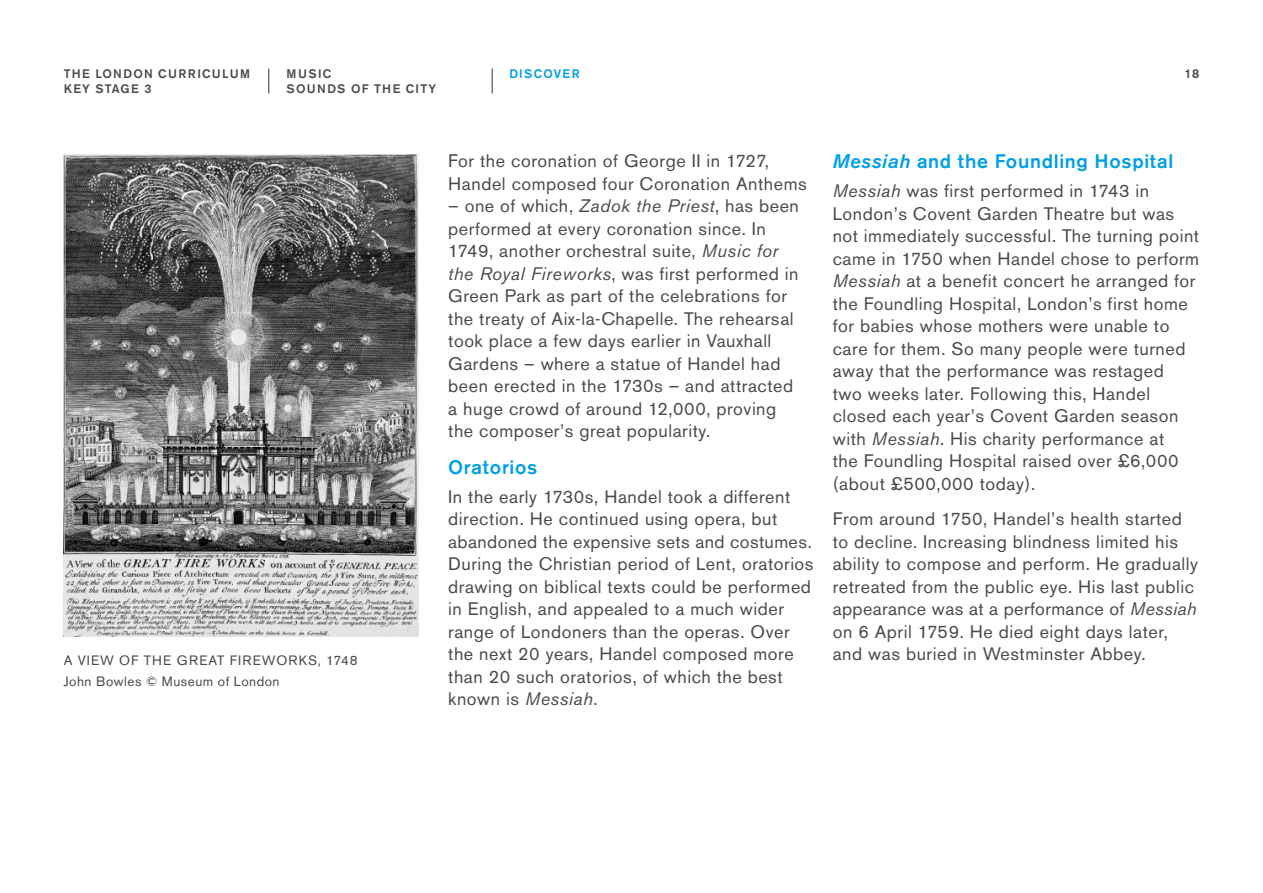
<style>
.page{position:relative;width:1263px;height:893px;background:#fff}
.page>*{position:absolute;margin:0;border:0;box-sizing:border-box;transform-origin:0 0}
.t1{font:500 19.5px "Akzidenz Grotesk BQ";letter-spacing:.045em;color:#009fe3}
.t2{font:18px/22.5px "Akzidenz Grotesk BQ";letter-spacing:.03em;color:#4a4a49}
.t3{font:13.5px/20.7px "Akzidenz Grotesk BQ";letter-spacing:.035em;color:#4a4a49}
.t4{font:500 12.75px "Akzidenz Grotesk BQ";color:#4a4a49}
.t5{font:500 12.3px/15.3px "Akzidenz Grotesk BQ";letter-spacing:.1em;color:#4a4a49}
.t6{font:500 12.3px "Akzidenz Grotesk BQ";color:#009fe3}
.s1{font-style:italic}
</style>
<div class="page">
<svg style="left:268px;top:69px;width:1px;height:25px"></svg>
<svg style="left:492px;top:69px;width:1px;height:25px"></svg>
<img style="left:64px;top:154px;width:354px;height:483px">
<p class="t5" style="left:64px;top:66px;width:188px">THE LONDON CURRICULUM</p>
<p class="t4" style="left:1184px;top:66px;width:16px">18</p>
<p class="t5" style="left:64px;top:81px;width:89px">KEY STAGE 3</p>
<p class="t5" style="left:287px;top:66px;width:98px">M USIC<br>SOUNDS OF THE</p>
<p class="t6" style="left:509px;top:66px;width:10px">DISCO</p>
<p class="t6" style="left:554px;top:66px;width:26px">VER</p>
<p class="t5" style="left:406px;top:81px;width:32px">CITY</p>
<p class="t3" style="left:64px;top:650px;width:295px">A VIEW OF THE GREAT FIREWORKS, 1748<br>John Bowles © Museum of London</p>
<p class="t2" style="left:448px;top:150px;width:360px">For the coronation of George II in 1727,<br>Handel composed four Coronation Anthems</p>
<p class="t2" style="left:448px;top:195px;width:352px">– one of which, <span class="s1">Zadok the Priest</span>, has been performed at every coronation since. In 1749, another orchestral suite, <span class="s1">Music for the Royal Fireworks</span>, was first performed in Green Park as part of the celebrations for the treaty of Aix-la-Chapelle. The rehearsal took place a few days earlier in Vauxhall Gardens – where a statue of Handel had been erected in the 1730s – and attracted a huge crowd of around 12,000, proving the composer’s great popularity.</p>
<p class="t1" style="left:448px;top:455px;width:91px">ORATORIOS</p>
<p class="t2" style="left:448px;top:485px;width:367px">In the early 1730s, Handel took a different direction. He continued using opera, but abandoned the expensive sets and costumes.<br>During the Christian period of Lent, oratorios drawing on biblical texts could be performed in English, and appealed to a much wider range of Londoners than the operas. Over the next 20 years, Handel composed more than 20 such oratorios, of which the best known is <span class="s1">Messiah</span>.</p>
<p class="t1" style="left:833px;top:150px;width:342px"><span class="s1">Messiah</span> AND THE FOUNDLING HOSPITAL</p>
<p class="t2" style="left:833px;top:180px;width:368px"><span class="s1">Messiah</span> was first performed in 1743 in London’s Covent Garden Theatre but was not immediately successful. The turning point came in 1750 when Handel chose to perform <span class="s1">Messiah</span> at a benefit concert he arranged for the Foundling Hospital, London’s first home for babies whose mothers were unable to care for them. So many people were turned away that the performance was restaged<br>two weeks later. Following this, Handel closed each year’s Covent Garden season with <span class="s1">Messiah</span>. H is charity performance at<br>the Foundling Hospital raised over £6,000 (about £500,000 today).</p>
<p class="t2" style="left:833px;top:508px;width:367px">From around 1750, Handel’s health started to decline. Increasing blindness limited his ability to compose and perform. H e gradually retreated from the public eye. H is last public appearance was at a performance of <span class="s1">Messiah </span>on 6 April 1759. He died eight days later, and was buried in Westminster Abbey.</p>
</div>
